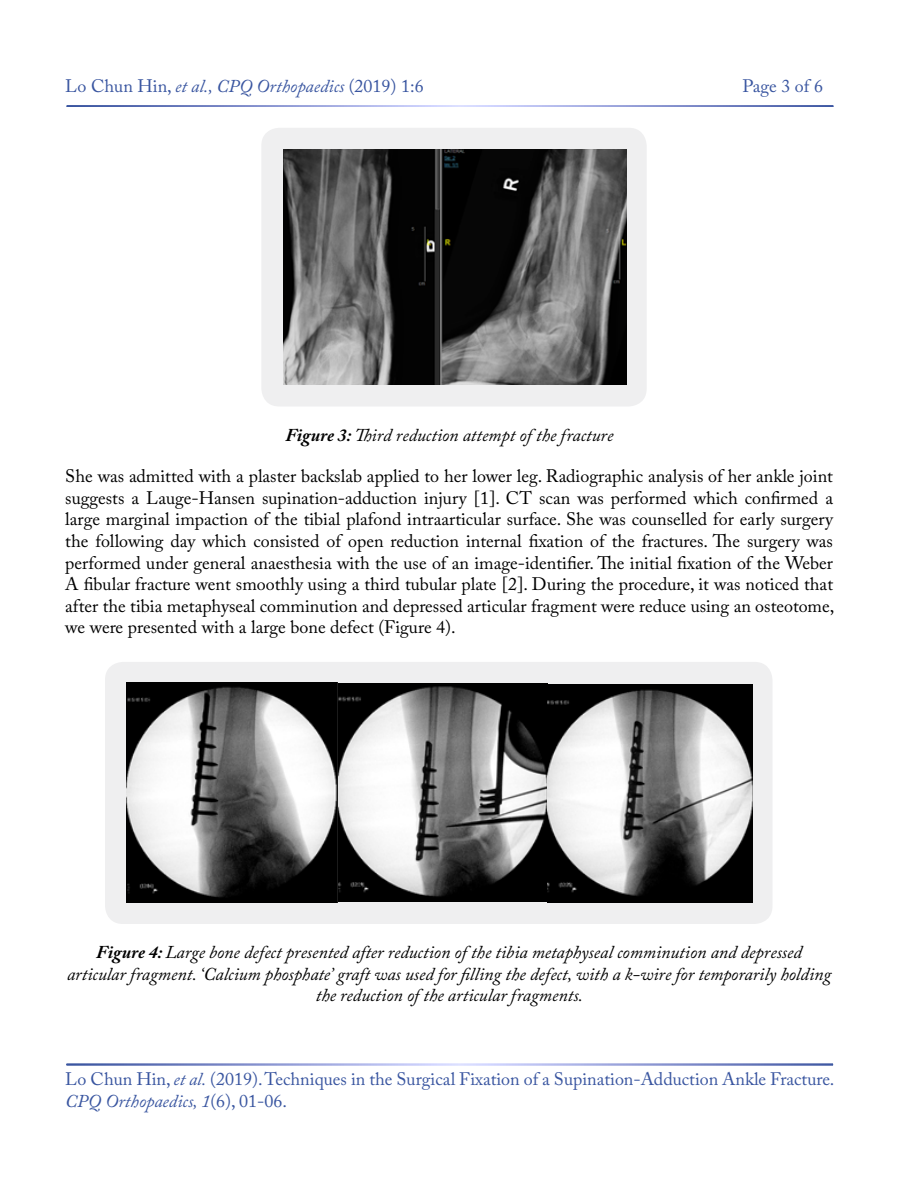
<style>
.page{position:relative;width:900px;height:1200px;background:#fff}
.page>*{position:absolute;margin:0;border:0;box-sizing:border-box;transform-origin:0 0}
.t1{font:18px/21.6px "Adobe Caslon Pro";color:#000;text-align:justify}
.t2{font:italic 18px/21.6px "Adobe Caslon Pro";color:#000;text-align:center}
.t3{font:18px/21.6px "Adobe Caslon Pro";color:#3955a0}
.t4{font:italic 18px "Adobe Caslon Pro";color:#3955a0}
.s1{font-style:normal}
.s2{font-weight:700}
.s3{font-style:italic}
</style>
<div class="page">
<div style="left:261px;top:128px;width:386px;height:279px;background:#efeff0;border-radius:18px"></div>
<div style="left:105px;top:662px;width:667px;height:262px;background:#efeff0;border-radius:18px"></div>
<img style="left:284px;top:150px;width:342px;height:235px">
<img style="left:127px;top:683px;width:625px;height:220px">
<p class="t4" style="left:65px;top:75px;width:360px"><span class="s1">Lo Chun Hin,</span> et al., CPQ Orthopaedics <span class="s1">(2019) 1:6</span></p>
<p class="t3" style="left:742px;top:75px;width:82px">Page 3 of 6</p>
<p class="t2" style="left:285px;top:424px;width:330px"><span class="s2">Figure 3:</span> Third reduction attempt of the fracture</p>
<p class="t1" style="left:65px;top:465px;width:770px">She was admitted with a plaster backslab applied to her lower leg. Radiographic analysis of her ankle joint suggests a Lauge-Hansen supination-adduction injury [1]. CT scan was performed which confirmed a large marginal impaction of the tibial plafond intraarticular surface. She was counselled for early surgery the following day which consisted of open reduction internal fixation of the fractures. The surgery was performed under general anaesthesia with the use of an image-identifier. The initial fixation of the Weber A fibular fracture went smoothly using a third tubular plate [2]. During the procedure, it was noticed that after the tibia metaphyseal comminution and depressed articular fragment were reduce using an osteotome, we were presented with a large bone defect (Figure 4).</p>
<p class="t2" style="left:67px;top:941px;width:766px"><span class="s2">Figure 4:</span> Large bone defect presented after reduction of the tibia metaphyseal comminution and depressed articular fragment. ‘Calcium phosphate’ graft was used for filling the defect, with a k-wire for temporarily holding the reduction of the articular fragments.</p>
<p class="t3" style="left:65px;top:1068px;width:771px">Lo Chun Hin, <span class="s3">et al.</span> (2019). Techniques in the Surgical Fixation of a Supination-Adduction Ankle Fracture.<br><span class="s3">CPQ Orthopaedics, 1</span>(6), 01-06.</p>
</div>
